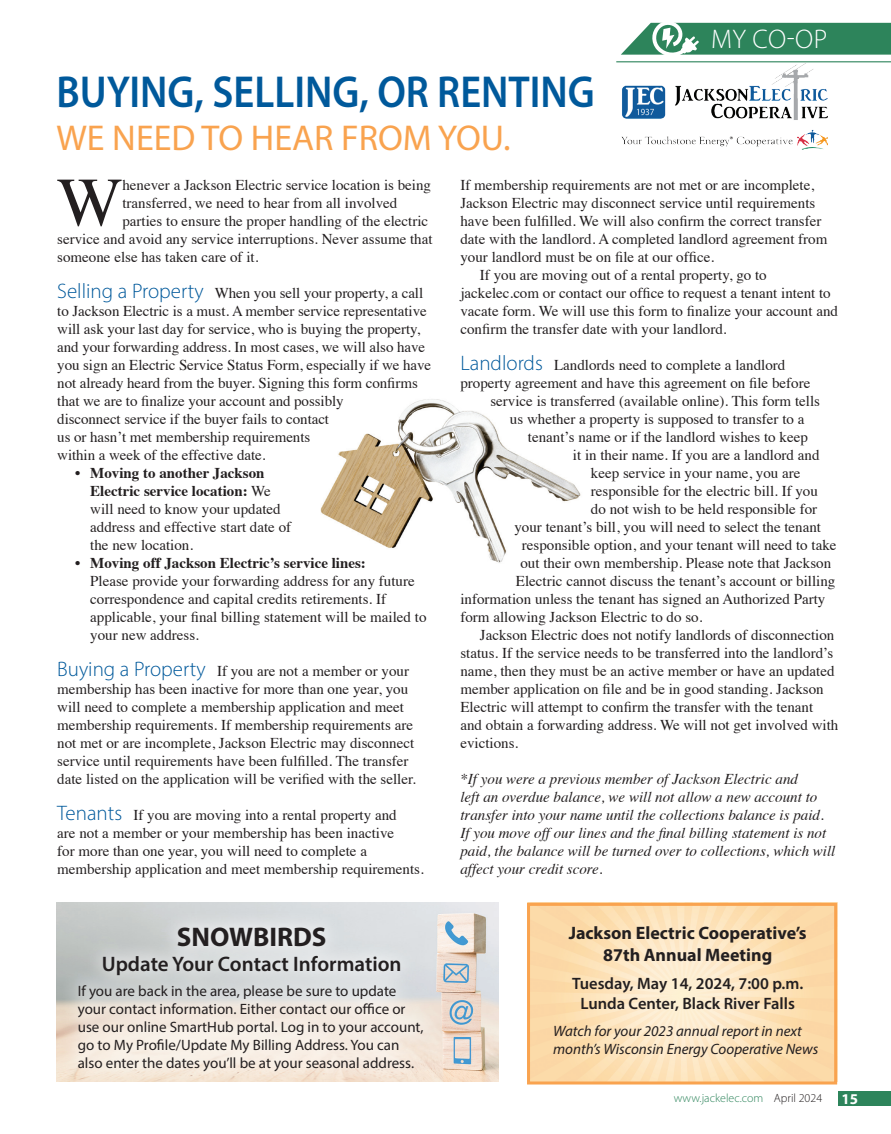
<style>
.page{position:relative;width:891px;height:1134px;background:#fff}
.page>*{position:absolute;margin:0;border:0;box-sizing:border-box;transform-origin:0 0}
.t1{font:69.45px "Times";color:#231f20}
.t2{font:600 45px "Myriad Pro";color:#00599b;scale:.9 1}
.t3{font:36px "Myriad Pro";color:#f9a34f}
.t4{font:700 27px "Myriad Pro";color:#231f20}
.t5{font:300 27px "Myriad Pro";color:#fff}
.t6{font:600 21px "Myriad Pro";color:#231f20}
.t7{font:700 18px "Myriad Pro";color:#231f20}
.t8{font:600 16.5px "Myriad Pro";color:#231f20}
.t9{font:15px/18px "Times";color:#231f20}
.t10{font:italic 15px/18px "Times";color:#231f20}
.t11{font:15px/18px "Myriad Pro";color:#231f20}
.t12{font:italic 15px/18px "Myriad Pro";color:#231f20}
.t13{font:700 15px "Myriad Pro";color:#fff}
.t14{font:300 12px "Myriad Pro";color:#2d845b}
.s1{font-family:"Myriad Pro";font-weight:300;font-size:21px;color:#00599b}
.s2{font-weight:700}
.s3{color:#231f20}
</style>
<div class="page">
<img style="left:531px;top:907px;width:302px;height:174px">
<div style="left:527px;top:903px;width:310px;height:182px;border:3px solid #f9a34f"></div>
<img style="left:56px;top:903px;width:443px;height:179px">
<img style="left:320px;top:399px;width:261px;height:164px">
<div style="left:838px;top:1091px;width:53px;height:15px;background:#2d845b"></div>
<img style="left:622px;top:64px;width:205px;height:85px">
<hr style="left:616px;top:61px;width:275px;height:1px;background:#2d845b">
<svg style="left:621px;top:22px;width:270px;height:33px;background:#4e9775"></svg>
<div style="left:60px;top:909px;width:381px;height:179px;background:#fff;opacity:.75"></div>
<p class="t2" style="left:57px;top:63px;width:600px">BUYING, SELLING, OR RENTING</p>
<p class="t3" style="left:57px;top:115px;width:456px">WE NEED TO HEAR FROM YOU.</p>
<p class="t5" style="left:711px;top:22px;width:118px">MY CO-OP</p>
<p class="t1" style="left:57px;top:137px;width:67px">W</p>
<p class="t9" style="left:122px;top:174px;width:310px">henever a Jackson Electric service location is being</p>
<p class="t9" style="left:122px;top:192px;width:276px">transferred, we need to hear from all involved</p>
<p class="t9" style="left:122px;top:210px;width:307px">parties to ensure the proper handling of the electric</p>
<p class="t9" style="left:57px;top:228px;width:377px">service and avoid any service interruptions. Never assume that</p>
<p class="t9" style="left:57px;top:246px;width:203px">someone else has taken care of it.</p>
<p class="t9" style="left:57px;top:282px;width:376px"><span class="s1">Selling a Property</span> When you sell your property, a call to Jackson Electric is a must. A member service representative will ask your last day for service, who is buying the property, and your forwarding address. In most cases, we will also have you sign an Electric Service Status Form, especially if we have not already heard from the buyer. Signing this form confirms that we are to finalize your account and possibly<br>disconnect service if the buyer fails to contact<br>us or hasn’t met membership requirements<br>within a week of the effective date.</p>
<p class="t9" style="left:90px;top:462px;width:202px;text-indent:-15px">• <span class="s2">Moving to another Jackson<br>Electric service location:</span> We will need to know your updated address and effective start date of the new location.</p>
<p class="t9" style="left:90px;top:552px;width:338px;text-indent:-15px">• <span class="s2">Moving off Jackson Electric’s service lines:<br></span>Please provide your forwarding address for any future correspondence and capital credits retirements. If applicable, your final billing statement will be mailed to your new address.</p>
<p class="t9" style="left:57px;top:660px;width:360px"><span class="s1">Buying a Property</span> If you are not a member or your membership has been inactive for more than one year, you will need to complete a membership application and meet membership requirements. If membership requirements are not met or are incomplete, Jackson Electric may disconnect service until requirements have been fulfilled. The transfer date listed on the application will be verified with the seller.</p>
<p class="t9" style="left:57px;top:804px;width:368px"><span class="s1">Tenants</span> If you are moving into a rental property and<br>are not a member or your membership has been inactive<br>for more than one year, you will need to complete a membership application and meet membership requirements.</p>
<p class="t4" style="left:177px;top:919px;width:151px">SNOWBIRDS</p>
<p class="t6" style="left:102px;top:951px;width:301px">Update Your Contact Information</p>
<p class="t11" style="left:78px;top:981px;width:347px">If you are back in the area, please be sure to update your contact information. Either contact our office or use our online SmartHub portal. Log in to your account, go to My Profile/Update My Billing Address. You can also enter the dates you’ll be at your seasonal address.</p>
<p class="t9" style="left:460px;top:174px;width:369px">If membership requirements are not met or are incomplete, Jackson Electric may disconnect service until requirements have been fulfilled. We will also confirm the correct transfer date with the landlord. A completed landlord agreement from your landlord must be on file at our office.</p>
<p class="t9" style="left:480px;top:264px;width:288px">If you are moving out of a rental property, go to</p>
<p class="t9" style="left:460px;top:282px;width:379px">jackelec.com or contact our office to request a tenant intent to vacate form. We will use this form to finalize your account and confirm the transfer date with your landlord.</p>
<p class="t9" style="left:460px;top:354px;width:326px"><span class="s1">Landlords</span> Landlords need to complete a landlord</p>
<p class="t9" style="left:460px;top:372px;width:351px">property agreement and have this agreement on file before</p>
<p class="t9" style="left:490px;top:390px;width:331px">service is transferred (available online). This form tells</p>
<p class="t9" style="left:510px;top:408px;width:296px">us whether a property is supposed to transfer to a</p>
<p class="t9" style="left:528px;top:426px;width:281px">tenant’s name or if the landlord wishes to keep</p>
<p class="t9" style="left:573px;top:444px;width:248px">it in their name. If you are a landlord and</p>
<p class="t9" style="left:591px;top:462px;width:211px">keep service in your name, you are</p>
<p class="t9" style="left:591px;top:480px;width:229px">responsible for the electric bill. If you</p>
<p class="t9" style="left:591px;top:498px;width:228px">do not wish to be held responsible for</p>
<p class="t9" style="left:514px;top:516px;width:308px">your tenant’s bill, you will need to select the tenant</p>
<p class="t9" style="left:522px;top:534px;width:316px">responsible option, and your tenant will need to take</p>
<p class="t9" style="left:520px;top:552px;width:312px">out their own membership. Please note that Jackson</p>
<p class="t9" style="left:516px;top:570px;width:321px">Electric cannot discuss the tenant’s account or billing</p>
<p class="t9" style="left:460px;top:588px;width:366px">information unless the tenant has signed an Authorized Party</p>
<p class="t9" style="left:460px;top:606px;width:244px">form allowing Jackson Electric to do so.</p>
<p class="t9" style="left:460px;top:624px;width:380px;text-indent:20px">Jackson Electric does not notify landlords of disconnection status. If the service needs to be transferred into the landlord’s name, then they must be an active member or have an updated member application on file and be in good standing. Jackson Electric will attempt to confirm the transfer with the tenant and obtain a forwarding address. We will not get involved with evictions.</p>
<p class="t10" style="left:460px;top:769px;width:376px">*If you were a previous member of Jackson Electric and<br>left an overdue balance, we will not allow a new account to transfer into your name until the collections balance is paid.<br>If you move off our lines and the final billing statement is not paid, the balance will be turned over to collections, which will affect your credit score.</p>
<p class="t7" style="left:569px;top:921px;width:239px">Jackson Electric Cooperative’s</p>
<p class="t7" style="left:603px;top:943px;width:171px">87th Annual Meeting</p>
<p class="t8" style="left:572px;top:973px;width:233px">Tuesday, May 14, 2024, 7:00 p.m.</p>
<p class="t8" style="left:580px;top:993px;width:216px">Lunda Center, Black River Falls</p>
<p class="t12" style="left:553px;top:1022px;width:267px">Watch for your 2023 annual report in next month’s Wisconsin Energy Cooperative News</p>
<p class="t14" style="left:674px;top:1091px;width:150px">www.jackelec.com <span class="s3">April 2024</span></p>
<p class="t13" style="left:842px;top:1089px;width:18px">15</p>
</div>
